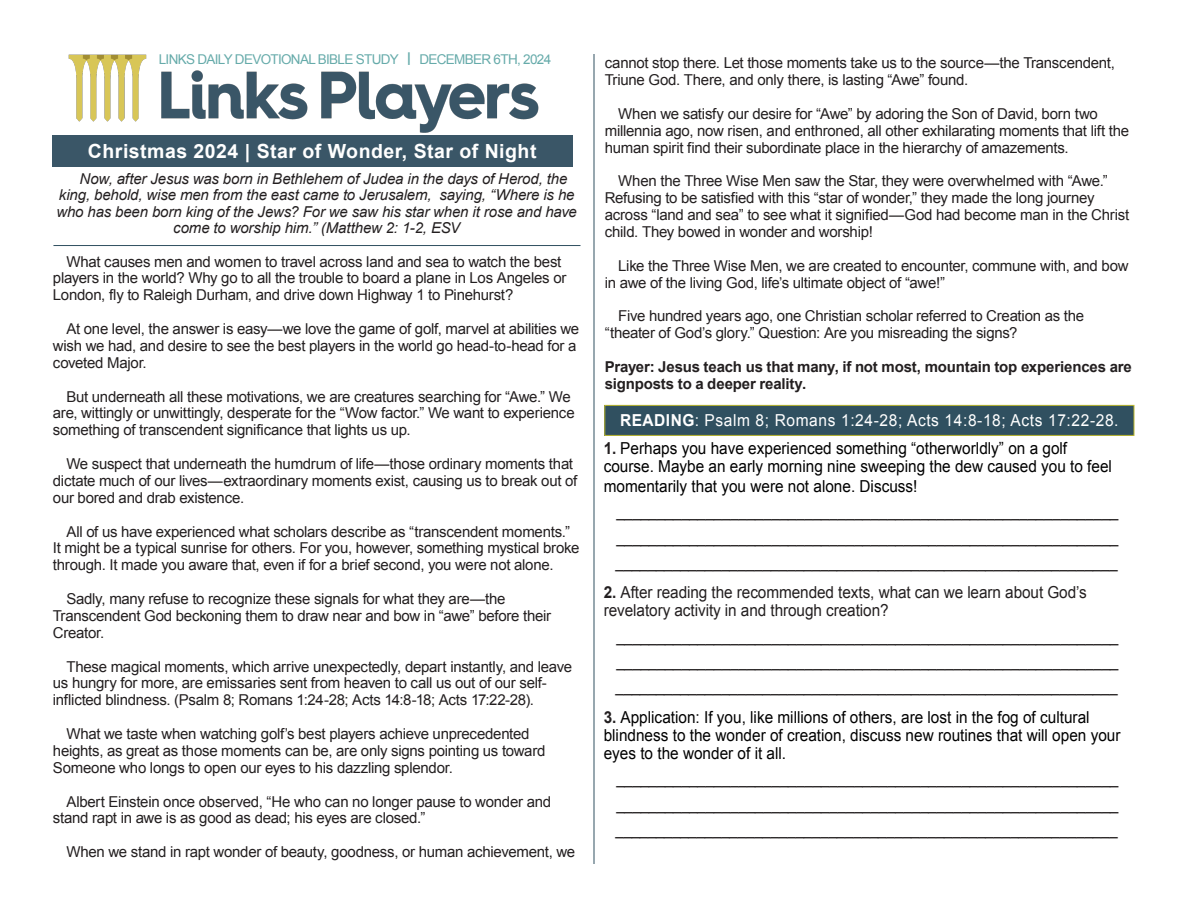
<style>
.page{position:relative;width:1188px;height:918px;background:#fff}
.page>*{position:absolute;margin:0;border:0;box-sizing:border-box;transform-origin:0 0}
.t1{font:700 19.5px "Arial";letter-spacing:.025em;color:#fff}
.t2{font:16.5px/25.5px "Arial";letter-spacing:-.005em;color:#231f20;text-align:justify;scale:.9 1}
.t3{font:16.5px/18px "Arial";color:#000;scale:.93 1}
.t4{font:16.5px/18px "Arial";letter-spacing:-.005em;color:#231f20;scale:.93 1}
.t5{font:16.5px "Arial";letter-spacing:.04em;color:#fff;scale:.94 1}
.t6{font:15px/16.8px "Arial";letter-spacing:-.015em;color:#231f20}
.t7{font:italic 15px "Arial";letter-spacing:-.01em;color:#231f20}
.t8{font:700 15px/16.8px "Arial";letter-spacing:-.01em;color:#231f20}
.t9{font:13.5px "Arial";letter-spacing:-.05em;color:#66abaa}
.s1{font-weight:700}
.s2{font-weight:700;color:#231f20}
</style>
<div class="page">
<img style="left:68px;top:54px;width:471px;height:79px">
<div style="left:605px;top:405px;width:529px;height:30px;background:#305060"></div>
<div style="left:604px;top:405px;width:530px;height:31px;border:1px solid #bfb930"></div>
<div style="left:52px;top:135px;width:521px;height:32px;background:#3a5667"></div>
<hr style="left:53px;top:245px;width:527px;height:1px;background:#305060">
<hr style="left:594px;top:54px;width:1px;height:810px;background:#305060">
<p class="t9" style="left:159px;top:50px;width:394px">LINKS DAILY DEVOTIONAL BIBLE STUDY <span class="s1">|</span> DECEMBER 6TH, 2024</p>
<h1 class="t1" style="left:88px;top:138px;width:450px">Christmas 2024 | Star of Wonder, Star of Night</h1>
<p class="t7" style="left:80px;top:169px;width:489px">Now, after Jesus was born in Bethlehem of Judea in the days of Herod, the</p>
<p class="t7" style="left:59px;top:185px;width:517px">king, behold, wise men from the east came to Jerusalem, saying, “Where is he</p>
<p class="t7" style="left:56px;top:202px;width:522px">who has been born king of the Jews? For we saw his star when it rose and have</p>
<p class="t7" style="left:173px;top:218px;width:289px">come to worship him.” (Matthew 2: 1-2, ESV</p>
<p class="t6" style="left:53px;top:253px;width:515px;text-indent:14px">What causes men and women to travel across land and sea to watch the best players in the world? Why go to all the trouble to board a plane in Los Angeles or<br>London, fly to Raleigh Durham, and drive down Highway 1 to Pinehurst?</p>
<p class="t6" style="left:53px;top:321px;width:528px;text-indent:14px">At one level, the answer is easy—we love the game of golf, marvel at abilities we wish we had, and desire to see the best players in the world go head-to-head for a coveted Major.</p>
<p class="t6" style="left:53px;top:388px;width:523px;text-indent:14px">But underneath all these motivations, we are creatures searching for “Awe.” We are, wittingly or unwittingly, desperate for the “Wow factor.” We want to experience something of transcendent significance that lights us up.</p>
<p class="t6" style="left:53px;top:456px;width:526px;text-indent:14px">We suspect that underneath the humdrum of life—those ordinary moments that dictate much of our lives—extraordinary moments exist, causing us to break out of our bored and drab existence.</p>
<p class="t6" style="left:53px;top:523px;width:528px;text-indent:14px">All of us have experienced what scholars describe as “transcendent moments.”<br>It might be a typical sunrise for others. For you, however, something mystical broke through. It made you aware that, even if for a brief second, you were not alone.</p>
<p class="t6" style="left:53px;top:591px;width:500px;text-indent:14px">Sadly, many refuse to recognize these signals for what they are—the<br>Transcendent God beckoning them to draw near and bow in “awe” before their<br>Creator.</p>
<p class="t6" style="left:53px;top:658px;width:521px;text-indent:14px">These magical moments, which arrive unexpectedly, depart instantly, and leave us hungry for more, are emissaries sent from heaven to call us out of our self&shy;inflicted blindness. (Psalm 8; Romans 1:24-28; Acts 14:8-18; Acts 17:22-28).</p>
<p class="t6" style="left:53px;top:726px;width:494px;text-indent:14px">What we taste when watching golf’s best players achieve unprecedented heights, as great as those moments can be, are only signs pointing us toward<br>Someone who longs to open our eyes to his dazzling splendor.</p>
<p class="t6" style="left:53px;top:793px;width:500px;text-indent:14px">Albert Einstein once observed, “He who can no longer pause to wonder and stand rapt in awe is as good as dead; his eyes are closed.”</p>
<p class="t6" style="left:66px;top:844px;width:510px">When we stand in rapt wonder of beauty, goodness, or human achievement, we</p>
<p class="t6" style="left:605px;top:55px;width:512px">cannot stop there. Let those moments take us to the source—the Transcendent,<br>Triune God. There, and only there, is lasting “Awe” found.</p>
<p class="t6" style="left:605px;top:105px;width:526px;text-indent:14px">When we satisfy our desire for “Awe” by adoring the Son of David, born two millennia ago, now risen, and enthroned, all other exhilarating moments that lift the human spirit find their subordinate place in the hierarchy of amazements.</p>
<p class="t6" style="left:605px;top:173px;width:526px;text-indent:14px">When the Three Wise Men saw the Star, they were overwhelmed with “Awe.” Refusing to be satisfied with this “star of wonder,” they made the long journey across “land and sea” to see what it signified—God had become man in the Christ child. They bowed in wonder and worship!</p>
<p class="t6" style="left:605px;top:257px;width:525px;text-indent:14px">Like the Three Wise Men, we are created to encounter, commune with, and bow in awe of the living God, life’s ultimate object of “awe!”</p>
<p class="t6" style="left:605px;top:308px;width:481px;text-indent:14px">Five hundred years ago, one Christian scholar referred to Creation as the “theater of God’s glory.” Question: Are you misreading the signs?</p>
<p class="t8" style="left:605px;top:359px;width:529px">Prayer: Jesus teach us that many, if not most, mountain top experiences are signposts to a deeper reality.</p>
<p class="t5" style="left:620px;top:410px;width:532px"><span class="s1">READING</span>: Psalm 8; Romans 1:24-28; Acts 14:8-18; Acts 17:22-28.</p>
<p class="t3" style="left:604px;top:439px;width:548px"><span class="s2">1.</span> Perhaps you have experienced something “otherworldly” on a golf course. Maybe an early morning nine sweeping the dew caused you to feel</p>
<p class="t3" style="left:604px;top:477px;width:339px">momentarily that you were not alone. Discuss!</p>
<p class="t2" style="left:616px;top:499px;width:560px">_____________________________________________________________ _____________________________________________________________ _____________________________________________________________</p>
<p class="t4" style="left:604px;top:583px;width:521px"><span class="s1">2.</span> After reading the recommended texts, what can we learn about God’s revelatory activity in and through creation?</p>
<p class="t2" style="left:616px;top:623px;width:560px">_____________________________________________________________ _____________________________________________________________ _____________________________________________________________</p>
<p class="t3" style="left:604px;top:708px;width:557px"><span class="s2">3.</span> Application: If you, like millions of others, are lost in the fog of cultural blindness to the wonder of creation, discuss new routines that will open your eyes to the wonder of it all.</p>
<p class="t2" style="left:616px;top:766px;width:560px">_____________________________________________________________ _____________________________________________________________ _____________________________________________________________</p>
</div>
